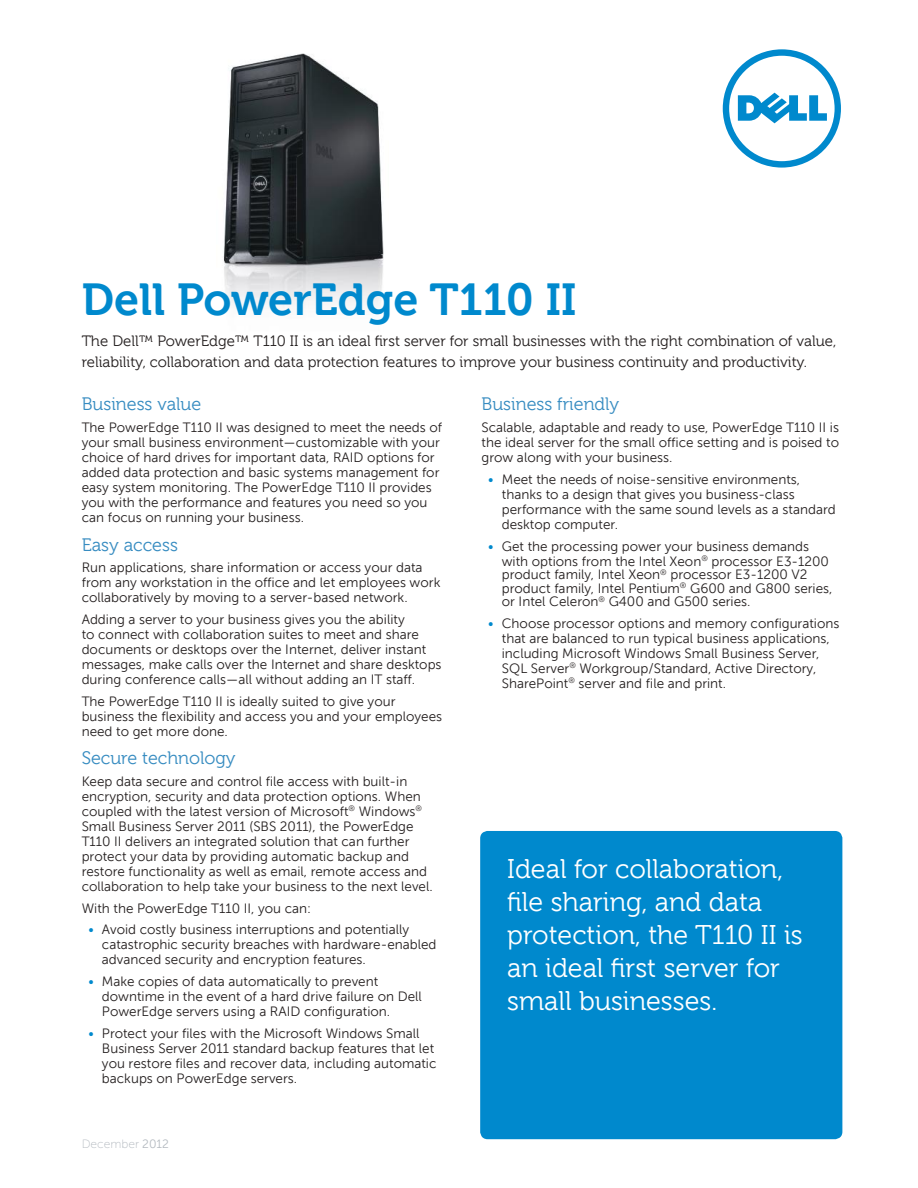
<style>
.page{position:relative;width:918px;height:1188px;background:#fff}
.page>*{position:absolute;margin:0;border:0;box-sizing:border-box;transform-origin:0 0}
.t1{font:700 45px "Museo For Dell";color:#0089cd}
.Box_Quote{font:27px/33px "Museo For Dell";color:#fff}
.Subhead{font:18px "Museo For Dell";color:#378cc1}
.Subtitle{font:15px/21px "Museo For Dell";color:#241f1f}
.Body{font:13.5px/15px "Museo Sans For Dell";color:#241f1f}
.Bullet_Level_1{font:13.5px/15px "Museo Sans For Dell";color:#241f1f}
.Chart_Features{font:12px "Museo Sans For Dell 100";color:#b4bac0}
.s1{color:#0089cd}
.s2{font-family:"Museo Sans For Dell"}
</style>
<div class="page">
<svg style="left:723px;top:49px;width:118px;height:119px"></svg>
<img style="left:223px;top:53px;width:161px;height:254px">
<div style="left:480px;top:831px;width:362px;height:308px;background:#0089cd;border-radius:7px"></div>
<p class="t1" style="left:82px;top:274px;width:496px">Dell PowerEdge T110 II</p>
<p class="Subtitle" style="left:82px;top:331px;width:756px">The Dell™ PowerEdge™ T110 II is an ideal first server for small businesses with the right combination of value, reliability, collaboration and data protection features to improve your business continuity and productivity.</p>
<p class="Subhead" style="left:82px;top:395px;width:121px">Business value</p>
<p class="Body" style="left:82px;top:420px;width:362px">The PowerEdge T110 II was designed to meet the needs of your small business environment—customizable with your choice of hard drives for important data, RAID options for added data protection and basic systems management for easy system monitoring. The PowerEdge T110 II provides you with the performance and features you need so you can focus on running your business.</p>
<p class="Subhead" style="left:82px;top:535px;width:98px">Easy access</p>
<p class="Body" style="left:82px;top:560px;width:360px">Run applications, share information or access your data from any workstation in the office and let employees work collaboratively by moving to a server-based network.</p>
<p class="Body" style="left:82px;top:612px;width:361px">Adding a server to your business gives you the ability<br>to connect with collaboration suites to meet and share documents or desktops over the Internet, deliver instant messages, make calls over the Internet and share desktops during conference calls—all without adding an IT staff.</p>
<p class="Body" style="left:82px;top:694px;width:362px">The PowerEdge T110 II is ideally suited to give your business the flexibility and access you and your employees need to get more done.</p>
<p class="Subhead" style="left:82px;top:748px;width:155px">Secure technology</p>
<p class="Body" style="left:82px;top:774px;width:353px">Keep data secure and control file access with built-in encryption, security and data protection options. When coupled with the latest version of Microsoft<sup>®</sup> Windows<sup>® </sup>Small Business Server 2011 (SBS 2011), the PowerEdge T110 II delivers an integrated solution that can further protect your data by providing automatic backup and restore functionality as well as email, remote access and collaboration to help take your business to the next level.</p>
<p class="Body" style="left:82px;top:901px;width:231px">With the PowerEdge T110 II, you can:</p>
<p class="Bullet_Level_1" style="left:102px;top:922px;width:336px;text-indent:-14px"><span class="s1">•</span> Avoid costly business interruptions and potentially catastrophic security breaches with hardware-enabled advanced security and encryption features.</p>
<p class="Bullet_Level_1" style="left:102px;top:974px;width:321px;text-indent:-14px"><span class="s1">•</span> Make copies of data automatically to prevent downtime in the event of a hard drive failure on Dell<br>PowerEdge servers using a RAID configuration.</p>
<p class="Bullet_Level_1" style="left:102px;top:1026px;width:336px;text-indent:-14px"><span class="s1">•</span> Protect your files with the Microsoft Windows Small Business Server 2011 standard backup features that let you restore files and recover data, including automatic backups on PowerEdge servers.</p>
<p class="Chart_Features" style="left:82px;top:1138px;width:89px">December <span class="s2">2012</span></p>
<p class="Subhead" style="left:482px;top:395px;width:139px">Business friendly</p>
<p class="Body" style="left:482px;top:420px;width:359px;text-align:justify">Scalable, adaptable and ready to use, PowerEdge T110 II is the ideal server for the small office setting and is poised to grow along with your business.</p>
<p class="Bullet_Level_1" style="left:502px;top:472px;width:335px;text-indent:-14px"><span class="s1">•</span> Meet the needs of noise-sensitive environments, thanks to a design that gives you business-class performance with the same sound levels as a standard desktop computer.</p>
<p class="Bullet_Level_1" style="left:502px;top:539px;width:329px;text-indent:-14px"><span class="s1">•</span> Get the processing power your business demands with options from the Intel Xeon<sup>®</sup> processor E3-1200</p>
<p class="Bullet_Level_1" style="left:502px;top:568px;width:332px;line-height:13.5px">product family, Intel Xeon<sup>®</sup> processor E3-1200 V2 product family, Intel Pentium<sup>®</sup> G600 and G800 series, or Intel Celeron<sup>®</sup> G400 and G500 series.</p>
<p class="Bullet_Level_1" style="left:502px;top:616px;width:339px;text-indent:-14px"><span class="s1">•</span> Choose processor options and memory configurations that are balanced to run typical business applications, including Microsoft Windows Small Business Server, SQL Server<sup>®</sup> Workgroup/Standard, Active Directory, SharePoint<sup>®</sup> server and file and print.</p>
<p class="Box_Quote" style="left:507px;top:853px;width:297px">Ideal for collaboration, file sharing, and data protection, the T110 II is an ideal first server for small businesses.</p>
</div>
